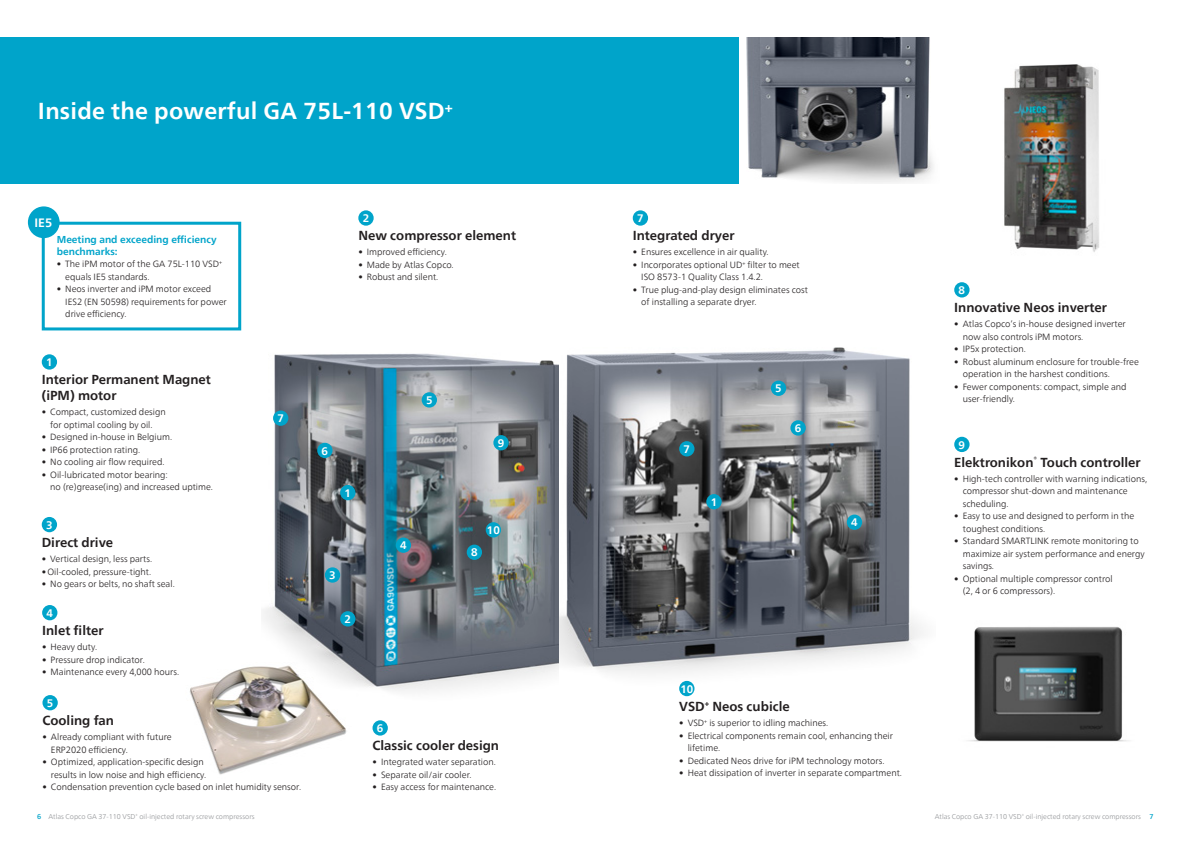
<style>
.page{position:relative;width:1191px;height:842px;background:#fff}
.page>*{position:absolute;margin:0;border:0;box-sizing:border-box;transform-origin:0 0}
.t1{font:700 23px "Neue Frutiger World";letter-spacing:.01em;color:#fff}
.t2{font:700 13px/15.6px "Neue Frutiger World";color:#231f20}
.t3{font:700 12.1px "Neue Frutiger World";color:#fff}
.t4{font:700 10.9px "Neue Frutiger World";color:#fff}
.t5{font:700 10px/12px "Neue Frutiger World";color:#00a4ca}
.t6{font:300 9px/12.5px "Neue Frutiger World";color:#231f20}
.t7{font:300 7px "Neue Frutiger World";color:#939598}
.s1{font-weight:500;color:#00a4ca}
</style>
<div class="page">
<div style="left:0;top:37px;width:739px;height:147px;background:#00a4ca"></div>
<img style="left:558px;top:347px;width:365px;height:345px">
<img style="left:263px;top:353px;width:295px;height:338px">
<img style="left:746px;top:37px;width:187px;height:146px">
<img style="left:1004px;top:64px;width:95px;height:188px">
<div style="left:42px;top:605px;width:15px;height:15px;background:#00a4ca;border-radius:50%"></div>
<div style="left:42px;top:695px;width:16px;height:15px;background:#00a4ca;border-radius:50%"></div>
<div style="left:372px;top:720px;width:16px;height:16px;background:#00a4ca;border-radius:50%"></div>
<div style="left:633px;top:210px;width:15px;height:16px;background:#00a4ca;border-radius:50%"></div>
<div style="left:954px;top:437px;width:15px;height:15px;background:#00a4ca;border-radius:50%"></div>
<div style="left:358px;top:210px;width:16px;height:16px;background:#00a4ca;border-radius:50%"></div>
<div style="left:42px;top:517px;width:15px;height:15px;background:#00a4ca;border-radius:50%"></div>
<div style="left:679px;top:681px;width:15px;height:15px;background:#00a4ca;border-radius:50%"></div>
<img style="left:968px;top:627px;width:161px;height:115px">
<div style="left:954px;top:282px;width:15px;height:15px;background:#00a4ca;border-radius:50%"></div>
<div style="left:42px;top:354px;width:15px;height:16px;background:#00a4ca;border-radius:50%"></div>
<img style="left:190px;top:662px;width:161px;height:113px">
<div style="left:273px;top:410px;width:15px;height:16px;background:#00a4ca;border-radius:50%"></div>
<div style="left:317px;top:443px;width:15px;height:15px;background:#00a4ca;border-radius:50%"></div>
<div style="left:340px;top:485px;width:15px;height:15px;background:#00a4ca;border-radius:50%"></div>
<div style="left:325px;top:567px;width:15px;height:16px;background:#00a4ca;border-radius:50%"></div>
<div style="left:340px;top:611px;width:15px;height:15px;background:#00a4ca;border-radius:50%"></div>
<div style="left:396px;top:537px;width:15px;height:16px;background:#00a4ca;border-radius:50%"></div>
<div style="left:422px;top:392px;width:15px;height:16px;background:#00a4ca;border-radius:50%"></div>
<div style="left:493px;top:435px;width:16px;height:15px;background:#00a4ca;border-radius:50%"></div>
<div style="left:486px;top:522px;width:15px;height:15px;background:#00a4ca;border-radius:50%"></div>
<div style="left:679px;top:441px;width:15px;height:15px;background:#00a4ca;border-radius:50%"></div>
<div style="left:771px;top:381px;width:15px;height:15px;background:#00a4ca;border-radius:50%"></div>
<div style="left:790px;top:420px;width:15px;height:16px;background:#00a4ca;border-radius:50%"></div>
<div style="left:706px;top:494px;width:15px;height:15px;background:#00a4ca;border-radius:50%"></div>
<div style="left:847px;top:514px;width:15px;height:16px;background:#00a4ca;border-radius:50%"></div>
<div style="left:467px;top:545px;width:15px;height:15px;background:#00a4ca;border-radius:50%"></div>
<div style="left:42px;top:222px;width:199px;height:108px;border:3px solid #00a4ca"></div>
<div style="left:28px;top:206px;width:32px;height:32px;background:#00a4ca;border-radius:50%"></div>
<h1 class="t1" style="left:38px;top:91px;width:416px">Inside the powerful GA 75L-110 VSD<sup>+</sup></h1>
<h3 class="t3" style="left:35px;top:212px;width:19px">IE5</h3>
<p class="t5" style="left:57px;top:233px;width:161px">Meeting and exceeding efficiency benchmarks:</p>
<p class="t6" style="left:65px;top:258px;width:158px;text-indent:-9px">• The iPM motor of the GA 75L-110 VSD<sup>+ </sup>equals IE5 standards.</p>
<p class="t6" style="left:65px;top:283px;width:163px;text-indent:-9px">• Neos inverter and iPM motor exceed<br>IES2 (EN 50598) requirements for power drive efficiency.</p>
<p class="t4" style="left:46px;top:353px;width:8px">1</p>
<h2 class="t2" style="left:42px;top:371px;width:171px">Interior Permanent Magnet (iPM) motor</h2>
<p class="t6" style="left:42px;top:406px;width:125px;text-align:center">• Compact, customized design for optimal cooling by oil.</p>
<p class="t6" style="left:42px;top:431px;width:132px">• Designed in-house in Belgium.</p>
<p class="t6" style="left:42px;top:443px;width:100px">• IP66 protection rating.</p>
<p class="t6" style="left:42px;top:456px;width:124px">• No cooling air flow required.</p>
<p class="t6" style="left:50px;top:468px;width:164px;text-indent:-9px">• Oil-lubricated motor bearing:<br>no (re)grease(ing) and increased uptime.</p>
<p class="t4" style="left:46px;top:515px;width:8px">3</p>
<h2 class="t2" style="left:42px;top:534px;width:73px">Direct drive</h2>
<p class="t6" style="left:42px;top:553px;width:112px">• Vertical design, less parts.</p>
<p class="t6" style="left:42px;top:565px;width:111px">•Oil-cooled, pressure-tight.</p>
<p class="t6" style="left:42px;top:578px;width:134px">• No gears or belts, no shaft seal.</p>
<p class="t4" style="left:47px;top:603px;width:8px">4</p>
<h2 class="t2" style="left:42px;top:622px;width:63px">Inlet filter</h2>
<p class="t6" style="left:42px;top:641px;width:57px">• Heavy duty.</p>
<p class="t6" style="left:42px;top:653px;width:104px">• Pressure drop indicator.</p>
<p class="t6" style="left:42px;top:666px;width:138px">• Maintenance every 4,000 hours.</p>
<p class="t4" style="left:47px;top:693px;width:8px">5</p>
<p class="t4" style="left:277px;top:409px;width:8px">7</p>
<h2 class="t2" style="left:42px;top:712px;width:73px">Cooling fan</h2>
<p class="t6" style="left:51px;top:731px;width:122px;text-indent:-9px">• Already compliant with future<br>ERP2020 efficiency.</p>
<p class="t6" style="left:42px;top:756px;width:165px;text-align:right">• Optimized, application-specific design results in low noise and high efficiency.</p>
<p class="t6" style="left:42px;top:781px;width:260px">• Condensation prevention cycle based on inlet humidity sensor.</p>
<p class="t4" style="left:363px;top:209px;width:8px">2</p>
<h2 class="t2" style="left:358px;top:228px;width:159px">New compressor element</h2>
<p class="t6" style="left:358px;top:246px;width:90px">• Improved efficiency.</p>
<p class="t6" style="left:358px;top:259px;width:97px">• Made by Atlas Copco.</p>
<p class="t6" style="left:358px;top:271px;width:81px">• Robust and silent.</p>
<p class="t4" style="left:322px;top:441px;width:8px">6</p>
<p class="t4" style="left:344px;top:483px;width:8px">1</p>
<p class="t4" style="left:329px;top:566px;width:8px">3</p>
<p class="t4" style="left:344px;top:610px;width:8px">2</p>
<p class="t4" style="left:426px;top:391px;width:8px">5</p>
<p class="t4" style="left:400px;top:536px;width:8px">4</p>
<p class="t4" style="left:498px;top:434px;width:8px">9</p>
<p class="t4" style="left:471px;top:543px;width:8px">8</p>
<p class="t4" style="left:487px;top:521px;width:14px">10</p>
<p class="t4" style="left:377px;top:719px;width:8px">6</p>
<h2 class="t2" style="left:372px;top:737px;width:128px">Classic cooler design</h2>
<p class="t6" style="left:372px;top:756px;width:125px">• Integrated water separation.</p>
<p class="t6" style="left:372px;top:768px;width:100px">• Separate oil/air cooler.</p>
<p class="t6" style="left:372px;top:781px;width:125px">• Easy access for maintenance.</p>
<p class="t4" style="left:637px;top:209px;width:8px">7</p>
<h2 class="t2" style="left:633px;top:228px;width:103px">Integrated dryer</h2>
<p class="t6" style="left:633px;top:246px;width:137px">• Ensures excellence in air quality.</p>
<p class="t6" style="left:641px;top:259px;width:160px;text-indent:-9px">• Incorporates optional UD<sup>+</sup> filter to meet<br>ISO 8573-1 Quality Class 1.4.2.</p>
<p class="t6" style="left:641px;top:284px;width:168px;text-indent:-9px">• True plug-and-play design eliminates cost of installing a separate dryer.</p>
<p class="t4" style="left:683px;top:440px;width:8px">7</p>
<p class="t4" style="left:710px;top:492px;width:8px">1</p>
<p class="t4" style="left:775px;top:379px;width:8px">5</p>
<p class="t4" style="left:795px;top:419px;width:8px">6</p>
<p class="t4" style="left:851px;top:513px;width:8px">4</p>
<p class="t4" style="left:680px;top:679px;width:14px">10</p>
<h2 class="t2" style="left:679px;top:698px;width:112px">VSD<sup>+</sup> Neos cubicle</h2>
<p class="t6" style="left:679px;top:717px;width:151px">• VSD<sup>+</sup> is superior to idling machines.</p>
<p class="t6" style="left:687px;top:729px;width:207px;text-indent:-9px">• Electrical components remain cool, enhancing their lifetime.</p>
<p class="t6" style="left:679px;top:754px;width:207px">• Dedicated Neos drive for iPM technology motors.</p>
<p class="t6" style="left:679px;top:767px;width:224px">• Heat dissipation of inverter in separate compartment.</p>
<p class="t4" style="left:958px;top:281px;width:8px">8</p>
<h2 class="t2" style="left:954px;top:299px;width:154px">Innovative Neos inverter</h2>
<p class="t6" style="left:962px;top:318px;width:164px;text-indent:-9px">• Atlas Copco’s in-house designed inverter now also controls iPM motors.</p>
<p class="t6" style="left:954px;top:343px;width:73px">• IP5x protection.</p>
<p class="t6" style="left:962px;top:355px;width:178px;text-indent:-9px">• Robust aluminum enclosure for trouble-free operation in the harshest conditions.</p>
<p class="t6" style="left:962px;top:380px;width:165px;text-indent:-9px">• Fewer components: compact, simple and user-friendly.</p>
<p class="t4" style="left:958px;top:435px;width:8px">9</p>
<h2 class="t2" style="left:954px;top:454px;width:188px">Elektronikon<sup>®</sup> Touch controller</h2>
<p class="t6" style="left:962px;top:472px;width:186px;text-indent:-9px">• High-tech controller with warning indications, compressor shut-down and maintenance scheduling.</p>
<p class="t6" style="left:962px;top:510px;width:173px;text-indent:-9px">• Easy to use and designed to perform in the toughest conditions.</p>
<p class="t6" style="left:962px;top:535px;width:183px;text-indent:-9px">• Standard SMARTLINK remote monitoring to maximize air system performance and energy savings.</p>
<p class="t6" style="left:962px;top:572px;width:151px;text-indent:-9px">• Optional multiple compressor control (2, 4 or 6 compressors).</p>
<p class="t7" style="left:37px;top:811px;width:219px"><span class="s1">6</span> Atlas Copco GA 37-110 VSD<sup>+</sup> oil-injected rotary screw compressors</p>
<p class="t7" style="left:934px;top:811px;width:220px">Atlas Copco GA 37-110 VSD<sup>+</sup> oil-injected rotary screw compressors <span class="s1">7</span></p>
</div>
